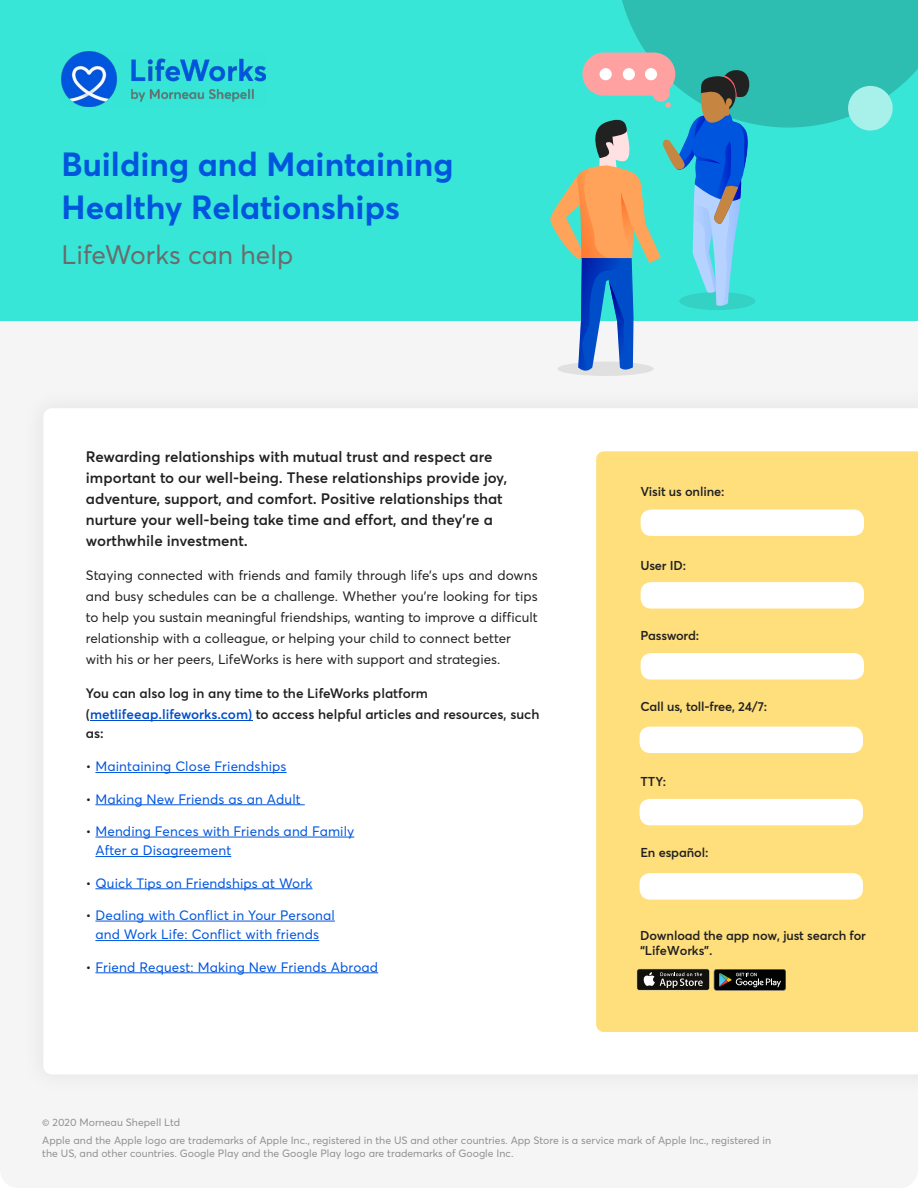
<style>
.page{position:relative;width:918px;height:1188px;background:#fff}
.page>*{position:absolute;margin:0;border:0;box-sizing:border-box;transform-origin:0 0}
.t1{font:700 33px/42.6px "Averta";color:#0055de}
.t2{font:26.4px "Averta";color:#6b6b6b}
.t3{font:600 15px/21px "Averta";color:#212121}
.t4{font:13.5px/21px "Averta";color:#212121}
.t5{font:13.5px/19.5px "Averta";letter-spacing:.01em;color:#0055de}
.t6{font:600 13.5px/21px "Averta";color:#212121}
.t7{font:600 12.75px "Averta";letter-spacing:-.01em;color:#212121}
.t8{font:600 12.75px/15.3px "Averta";letter-spacing:-.01em;color:#202020}
.t9{font:10.5px/17.7px "Averta";color:#909090}
.s1{color:#004dca}
.s2{color:#212121}
</style>
<div class="page">
<div style="left:0;top:0;width:918px;height:320px;background:#38e6d7"></div>
<img style="left:62px;top:51px;width:204px;height:56px">
<hr style="left:95px;top:772px;width:192px;height:1px;background:#0055de">
<hr style="left:95px;top:805px;width:210px;height:1px;background:#0055de">
<hr style="left:95px;top:837px;width:259px;height:1px;background:#0055de">
<hr style="left:95px;top:856px;width:136px;height:1px;background:#0055de">
<hr style="left:95px;top:889px;width:218px;height:1px;background:#0055de">
<hr style="left:95px;top:921px;width:240px;height:1px;background:#0055de">
<hr style="left:95px;top:940px;width:224px;height:1px;background:#0055de">
<hr style="left:95px;top:973px;width:283px;height:1px;background:#0055de">
<hr style="left:90px;top:720px;width:162px;height:1px;background:#004dca">
<div style="left:557px;top:362px;width:97px;height:14px;background:#e3e3e3;border-radius:50%"></div>
<svg style="left:550px;top:0;width:368px;height:375px"></svg>
<div style="left:596px;top:451px;width:322px;height:581px;background:#ffde7c"></div>
<svg style="left:637px;top:969px;width:73px;height:21px"></svg>
<div style="left:637px;top:969px;width:72px;height:21px;background:#12100b;border-radius:2px"></div>
<svg style="left:643px;top:972px;width:60px;height:16px"></svg>
<svg style="left:714px;top:969px;width:72px;height:22px;background:#2c2e2b"></svg>
<div style="left:641px;top:510px;width:223px;height:26px;background:#fff;border-radius:10px"></div>
<div style="left:641px;top:582px;width:223px;height:27px;background:#fff;border-radius:10px"></div>
<div style="left:641px;top:653px;width:223px;height:27px;background:#fff;border-radius:10px"></div>
<div style="left:640px;top:727px;width:223px;height:26px;background:#fff;border-radius:10px"></div>
<div style="left:640px;top:799px;width:223px;height:26px;background:#fff;border-radius:10px"></div>
<div style="left:640px;top:873px;width:223px;height:27px;background:#fff;border-radius:10px"></div>
<h1 class="t1" style="left:62px;top:143px;width:393px">Building and Maintaining<br>Healthy Relationships</h1>
<h2 class="t2" style="left:62px;top:239px;width:233px">LifeWorks can help</h2>
<p class="t3" style="left:86px;top:446px;width:423px">Rewarding relationships with mutual trust and respect are important to our well-being. These relationships provide joy, adventure, support, and comfort. Positive relationships that nurture your well-being take time and effort, and they’re a worthwhile investment.</p>
<p class="t4" style="left:86px;top:565px;width:453px">Staying connected with friends and family through life’s ups and downs and busy schedules can be a challenge. Whether you’re looking for tips to help you sustain meaningful friendships, wanting to improve a difficult relationship with a colleague, or helping your child to connect better with his or her peers, LifeWorks is here with support and strategies.</p>
<p class="t6" style="left:86px;top:683px;width:455px">You can also log in any time to the LifeWorks platform (<span class="s1">metlifeeap.lifeworks.com)</span> to access helpful articles and resources, such</p>
<p class="t6" style="left:86px;top:723px;width:19px">as:</p>
<p class="t5" style="left:86px;top:757px;width:202px"><span class="s2">•</span> Maintaining Close Friendships</p>
<p class="t5" style="left:86px;top:789px;width:216px"><span class="s2">•</span> Making New Friends as an Adult</p>
<p class="t5" style="left:95px;top:821px;width:260px;text-indent:-10px"><span class="s2">•</span> Mending Fences with Friends and Family<br>After a Disagreement</p>
<p class="t5" style="left:86px;top:873px;width:228px"><span class="s2">•</span> Quick Tips on Friendships at Work</p>
<p class="t5" style="left:86px;top:905px;width:251px;text-align:center"><span class="s2">•</span> Dealing with Conflict in Your Personal and Work Life: Conflict with friends</p>
<p class="t5" style="left:86px;top:957px;width:294px"><span class="s2">•</span> Friend Request: Making New Friends Abroad</p>
<p class="t7" style="left:640px;top:484px;width:86px">Visit us online:</p>
<p class="t7" style="left:640px;top:557px;width:47px">User ID:</p>
<p class="t7" style="left:640px;top:627px;width:60px">Password:</p>
<p class="t7" style="left:640px;top:699px;width:128px">Call us, toll-free, 24/7:</p>
<p class="t7" style="left:640px;top:773px;width:27px">TTY:</p>
<p class="t7" style="left:640px;top:845px;width:70px">En español:</p>
<p class="t8" style="left:640px;top:927px;width:227px">Download the app now, just search for “LifeWorks”.</p>
<p class="t9" style="left:42px;top:1113px;width:730px">© 2020 Morneau Shepell Ltd<br>Apple and the Apple logo are trademarks of Apple Inc., registered in the US and other countries. App Store is a service mark of Apple Inc., registered in</p>
<p class="t9" style="left:42px;top:1145px;width:473px">the US, and other countries. Google Play and the Google Play logo are trademarks of Google Inc.</p>
</div>
